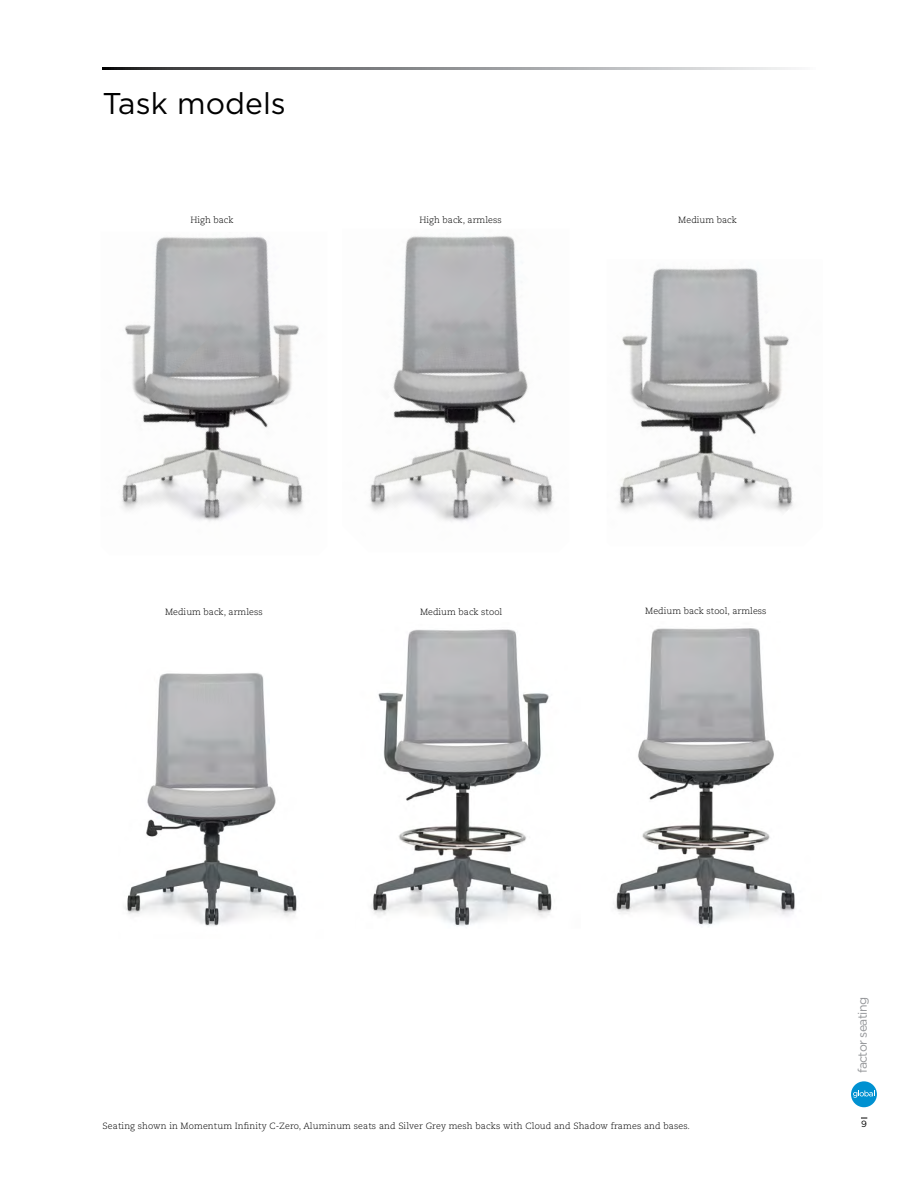
<style>
.page{position:relative;width:918px;height:1188px;background:#fff}
.page>*{position:absolute;margin:0;border:0;box-sizing:border-box;transform-origin:0 0}
.t1{font:30px "Gotham";letter-spacing:.005em;color:#000}
.t2{font:12.3px "Gotham";letter-spacing:-.05em;color:#939598}
.t3{font:300 9px "Caecilia LT Std";color:#000}
.t4{font:9px "Gotham";color:#000}
</style>
<div class="page">
<img style="left:370px;top:236px;width:184px;height:286px">
<img style="left:122px;top:236px;width:182px;height:286px">
<img style="left:619px;top:268px;width:174px;height:253px">
<img style="left:125px;top:673px;width:172px;height:253px">
<img style="left:615px;top:628px;width:180px;height:299px">
<img style="left:371px;top:629px;width:181px;height:298px">
<div style="left:851px;top:1081px;width:26px;height:26px;background:#0091d1;border-radius:50%"></div>
<svg style="left:853px;top:1090px;width:22px;height:8px"></svg>
<svg style="left:103px;top:68px;width:693px;height:1px"></svg>
<h1 class="t1" style="left:103px;top:84px;width:185px">Task models</h1>
<p class="t3" style="left:190px;top:215px;width:45px">High back</p>
<p class="t3" style="left:420px;top:215px;width:84px">High back, armless</p>
<p class="t3" style="left:678px;top:215px;width:60px">Medium back</p>
<p class="t3" style="left:165px;top:607px;width:99px">Medium back, armless</p>
<p class="t3" style="left:645px;top:606px;width:123px">Medium back stool, armless</p>
<p class="t3" style="left:420px;top:607px;width:84px">Medium back stool</p>
<h2 class="t2" style="left:854px;top:1073px;width:77px;rotate:-90deg">factor seating</h2>
<p class="t3" style="left:103px;top:1120px;width:589px">Seating shown in Momentum Infinity C-Zero, Aluminum seats and Silver Grey mesh backs with Cloud and Shadow frames and bases.</p>
<p class="t4" style="left:861px;top:1119px;width:7px">9</p>
</div>
